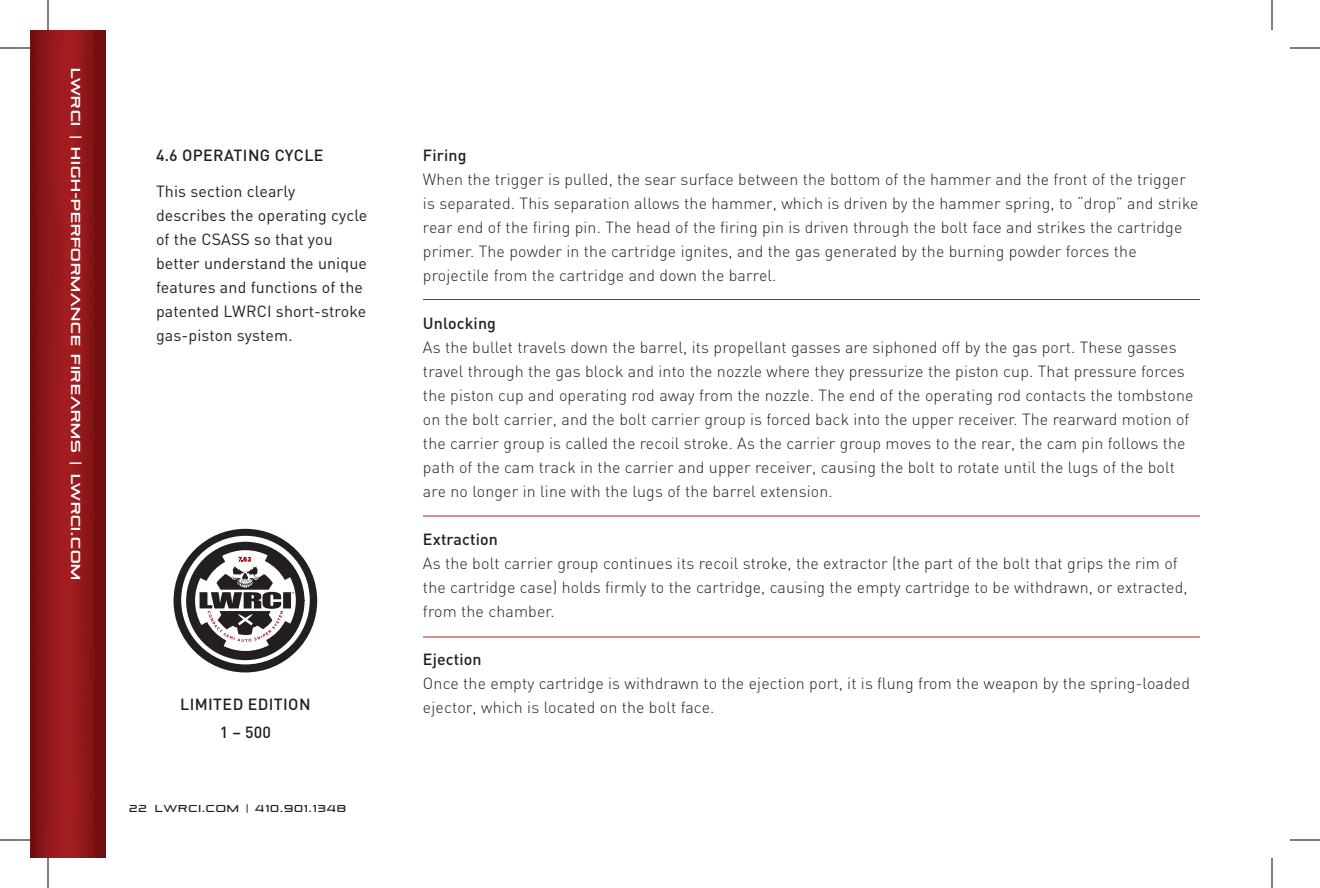
<style>
.page{position:relative;width:1320px;height:888px;background:#fff}
.page>*{position:absolute;margin:0;border:0;box-sizing:border-box;transform-origin:0 0}
.t1{font:300 16px/24px "DIN";letter-spacing:.01em;color:#231f20}
.t2{font:16px/24px "DIN";letter-spacing:.01em;color:#231f20}
.t3{font:500 16px/28px "DIN";letter-spacing:.01em;color:#231f20;text-align:center}
.t4{font:700 13px "Pirulen Rg";letter-spacing:.075em;color:#fff}
.t5{font:10px "Pirulen";letter-spacing:.1em;color:#231f20}
</style>
<div class="page">
<img style="left:30px;top:30px;width:76px;height:828px">
<hr style="left:423px;top:299px;width:777px;height:1px;background:#b02225">
<hr style="left:423px;top:516px;width:777px;height:1px;background:#b02225">
<hr style="left:423px;top:636px;width:777px;height:1px;background:#b02225">
<svg style="left:174px;top:529px;width:143px;height:143px"></svg>
<hr style="left:0;top:48px;width:30px;height:1px;background:#000">
<hr style="left:1290px;top:48px;width:30px;height:1px;background:#000">
<hr style="left:0;top:840px;width:30px;height:1px;background:#000">
<hr style="left:1290px;top:840px;width:30px;height:1px;background:#000">
<hr style="left:48px;top:0;width:1px;height:30px;background:#000">
<hr style="left:48px;top:858px;width:1px;height:30px;background:#000">
<hr style="left:1272px;top:0;width:1px;height:30px;background:#000">
<hr style="left:1272px;top:858px;width:1px;height:30px;background:#000">
<p class="t4" style="left:84px;top:68px;width:513px;rotate:90deg">LWRCI | high-performance firearms | LwRci.com</p>
<p class="t3" style="left:156px;top:141px;width:169px">4.6 OPERATING CYCLE</p>
<p class="t2" style="left:156px;top:179px;width:213px">This section clearly describes the operating cycle of the CSASS so that you better understand the unique features and functions of the patented LWRCI short-stroke gas-piston system.</p>
<p class="t3" style="left:180px;top:689px;width:132px">LIMITED EDITION<br>1 – 500</p>
<p class="t5" style="left:129px;top:803px;width:219px">22 LWRCI.COM | 410.901.1348</p>
<p class="t3" style="left:423px;top:141px;width:45px">Firing</p>
<p class="t1" style="left:423px;top:168px;width:777px">When the trigger is pulled, the sear surface between the bottom of the hammer and the front of the trigger is separated. This separation allows the hammer, which is driven by the hammer spring, to “drop” and strike rear end of the firing pin. The head of the firing pin is driven through the bolt face and strikes the cartridge primer. The powder in the cartridge ignites, and the gas generated by the burning powder forces the projectile from the cartridge and down the barrel.</p>
<p class="t3" style="left:423px;top:309px;width:75px">Unlocking</p>
<p class="t1" style="left:423px;top:336px;width:772px">As the bullet travels down the barrel, its propellant gasses are siphoned off by the gas port. These gasses travel through the gas block and into the nozzle where they pressurize the piston cup. That pressure forces the piston cup and operating rod away from the nozzle. The end of the operating rod contacts the tombstone on the bolt carrier, and the bolt carrier group is forced back into the upper receiver. The rearward motion of the carrier group is called the recoil stroke. As the carrier group moves to the rear, the cam pin follows the path of the cam track in the carrier and upper receiver, causing the bolt to rotate until the lugs of the bolt are no longer in line with the lugs of the barrel extension.</p>
<p class="t3" style="left:423px;top:525px;width:77px">Extraction</p>
<p class="t1" style="left:423px;top:552px;width:766px">As the bolt carrier group continues its recoil stroke, the extractor (the part of the bolt that grips the rim of the cartridge case) holds firmly to the cartridge, causing the empty cartridge to be withdrawn, or extracted, from the chamber.</p>
<p class="t3" style="left:423px;top:645px;width:60px">Ejection</p>
<p class="t1" style="left:423px;top:672px;width:769px">Once the empty cartridge is withdrawn to the ejection port, it is flung from the weapon by the spring-loaded ejector, which is located on the bolt face.</p>
</div>
